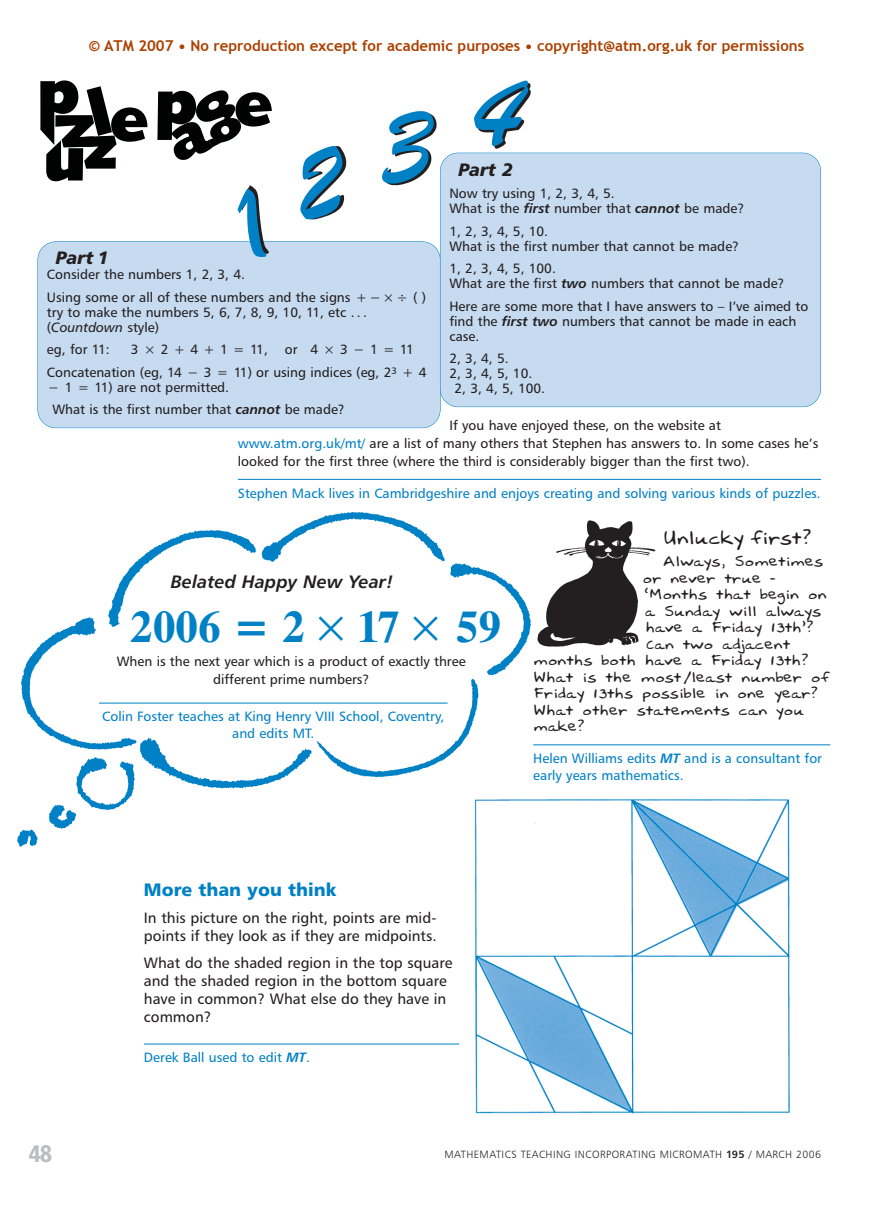
<style>
.page{position:relative;width:893px;height:1217px;background:#fff}
.page>*{position:absolute;margin:0;border:0;box-sizing:border-box;transform-origin:0 0}
.t1{font:700 45px "Dutch 801 BT";color:#0081c6}
.t2{font:24px "Humanist 777 BT Black Condensed B";color:#bbbdbf}
.t3{font:19.5px "Bruno Script";color:#231f20}
.t4{font:18px "Humanist 777 BT Bold Italic B";color:#231f20}
.t5{font:18px "Humanist 777 BT Black B";color:#0081c6}
.t6{font:18px "Humanist 777 BT Black Italic B";color:#231f20}
.t7{font:15px "Bruno Script";color:#231f20}
.t8{font:15px/18px "Humanist 777 BT Roman B";color:#231f20}
.t9{font:700 15px "Trebuchet MS";color:#ab4000}
.t10{font:13.5px/15px "Humanist 777 BT Roman B";color:#231f20}
.t11{font:13.5px/16.5px "Humanist 777 BT Roman B";color:#0081c6}
.t12{font:13.5px "Humanist 777 BT Italic B";color:#231f20}
.t13{font:10.5px "Humanist 777 BT Light B";letter-spacing:.04em;color:#231f20}
.s1{font-family:"Math With Greek BT"}
.s2{font-family:"Humanist 777 BT Roman B"}
.s3{font-family:"Humanist 777 BT Bold Italic B"}
.s4{color:#0081c6}
.s5{font-family:"Math With Greek BT";font-weight:400}
.s6{font-family:"Humanist 777 BT Bold B"}
</style>
<div class="page">
<hr style="left:238px;top:479px;width:583px;height:1px;background:#0081c6">
<hr style="left:533px;top:744px;width:297px;height:1px;background:#0081c6">
<svg style="left:17px;top:512px;width:514px;height:334px"></svg>
<div style="left:38px;top:241px;width:402px;height:187px;background:#c6daf0;border-radius:18px"></div>
<div style="left:38px;top:241px;width:402px;height:187px;border:1px solid #0081c6;border-radius:18px"></div>
<div style="left:440px;top:153px;width:381px;height:254px;background:#c6daf0;border-radius:18px"></div>
<div style="left:440px;top:153px;width:381px;height:254px;border:1px solid #0081c6;border-radius:18px"></div>
<svg style="left:40px;top:80px;width:107px;height:101px"></svg>
<hr style="left:99px;top:702px;width:349px;height:1px;background:#0081c6">
<img style="left:537px;top:520px;width:119px;height:127px">
<div style="left:467px;top:793px;width:331px;height:329px;background:#fff"></div>
<img style="left:474px;top:799px;width:316px;height:315px">
<hr style="left:144px;top:1043px;width:315px;height:1px;background:#0081c6">
<svg style="left:157px;top:90px;width:197px;height:153px"></svg>
<svg style="left:440px;top:160px;width:4px;height:26px"></svg>
<p class="t9" style="left:89px;top:36px;width:717px">© ATM 2007 • No reproduction except for academic purposes • copyright@atm.org.uk for permissions</p>
<h3 class="t6" style="left:56px;top:250px;width:54px">Part 1</h3>
<p class="t10" style="left:47px;top:264px;width:381px;line-height:22.5px">Consider the numbers 1, 2, 3, 4.<br>Using some or all of these numbers and the signs <span class="s1">+−×÷</span> ( )</p>
<p class="t10" style="left:47px;top:305px;width:321px">try to make the numbers 5, 6, 7, 8, 9, 10, 11, etc . . .</p>
<p class="t12" style="left:47px;top:321px;width:114px"><span class="s2">(</span>Countdown <span class="s2">style)</span></p>
<p class="t10" style="left:47px;top:343px;width:64px">eg, for 11:</p>
<p class="t10" style="left:131px;top:343px;width:138px">3 <span class="s1">×</span>2 <span class="s1">+</span>4 <span class="s1">+</span>1 <span class="s1">=</span>11,</p>
<p class="t10" style="left:47px;top:339px;width:381px;line-height:22.5px;text-indent:238px">or 4 <span class="s1">×</span>3 <span class="s1">−</span>1 <span class="s1">=</span>11<br>Concatenation (eg, 14 <span class="s1">−</span> 3 <span class="s1">=</span> 11) or using indices (eg, 2<sup>3</sup> <span class="s1">+</span> 4</p>
<p class="t10" style="left:52px;top:376px;width:294px;line-height:22.5px;text-indent:-6px"><span class="s1">−</span> 1 <span class="s1">=</span> 11) are not permitted.<br>What is the first number that <span class="s3">cannot</span> be made?</p>
<h3 class="t6" style="left:458px;top:161px;width:57px">Part 2</h3>
<p class="t10" style="left:449px;top:186px;width:296px">Now try using 1, 2, 3, 4, 5.<br>What is the <span class="s3">first</span> number that <span class="s3">cannot</span> be made?</p>
<p class="t10" style="left:449px;top:224px;width:291px">1, 2, 3, 4, 5, 10.<br>What is the first number that cannot be made?</p>
<p class="t10" style="left:449px;top:261px;width:337px">1, 2, 3, 4, 5, 100.<br>What are the first <span class="s3">two</span> numbers that cannot be made?</p>
<p class="t10" style="left:449px;top:299px;width:360px">Here are some more that I have answers to – I’ve aimed to find the <span class="s3">first two</span> numbers that cannot be made in each case.</p>
<p class="t10" style="left:449px;top:351px;width:61px">2, 3, 4, 5.</p>
<p class="t10" style="left:449px;top:366px;width:84px">2, 3, 4, 5, 10.</p>
<p class="t10" style="left:454px;top:381px;width:92px">2, 3, 4, 5, 100.</p>
<p class="t10" style="left:238px;top:417px;width:582px;line-height:18px;text-indent:212px">If you have enjoyed these, on the website at <span class="s4">www.atm.org.uk/mt/</span> are a list of many others that Stephen has answers to. In some cases he’s looked for the first three (where the third is considerably bigger than the first two).</p>
<p class="t11" style="left:238px;top:485px;width:584px">Stephen Mack lives in Cambridgeshire and enjoys creating and solving various kinds of puzzles.</p>
<h3 class="t3" style="left:662px;top:529px;width:150px">Unlucky first?</h3>
<p class="t7" style="left:662px;top:555px;width:162px">Always, Sometimes</p>
<p class="t7" style="left:642px;top:572px;width:135px">or never true –</p>
<p class="t7" style="left:645px;top:588px;width:183px">‘Months that begin on</p>
<p class="t7" style="left:645px;top:605px;width:177px">a Sunday will always</p>
<p class="t7" style="left:645px;top:621px;width:169px">have a Friday 13th’?</p>
<p class="t7" style="left:645px;top:638px;width:146px">Can two adjacent</p>
<p class="t7" style="left:533px;top:654px;width:276px">months both have a Friday 13th?</p>
<p class="t7" style="left:533px;top:671px;width:297px">What is the most/least number of</p>
<p class="t7" style="left:533px;top:687px;width:286px">Friday 13ths possible in one year?</p>
<p class="t7" style="left:533px;top:704px;width:272px">What other statements can you</p>
<p class="t7" style="left:533px;top:720px;width:52px">make?</p>
<p class="t11" style="left:533px;top:750px;width:290px">Helen Williams edits <span class="s3">MT</span> and is a consultant for early years mathematics.</p>
<h3 class="t4" style="left:171px;top:573px;width:225px">Belated Happy New Year!</h3>
<h1 class="t1" style="left:130px;top:609px;width:372px">2006 = 2<span class="s5">×</span>17<span class="s5">×</span> 59</h1>
<p class="t10" style="left:117px;top:652px;width:350px;line-height:18px;text-align:center">When is the next year which is a product of exactly three different prime numbers?</p>
<p class="t11" style="left:102px;top:708px;width:344px;text-align:center">Colin Foster teaches at King Henry VIII School, Coventry, and edits MT.</p>
<h3 class="t5" style="left:144px;top:881px;width:194px">More than you think</h3>
<p class="t8" style="left:144px;top:908px;width:294px">In this picture on the right, points are mid&shy;points if they look as if they are midpoints.</p>
<p class="t8" style="left:144px;top:953px;width:310px">What do the shaded region in the top square and the shaded region in the bottom square have in common? What else do they have in common?</p>
<p class="t11" style="left:144px;top:1049px;width:167px">Derek Ball used to edit <span class="s3">MT</span>.</p>
<h2 class="t2" style="left:29px;top:1142px;width:25px">48</h2>
<p class="t13" style="left:444px;top:1149px;width:378px">MATHEMATICS TEACHING INCORPORATING MICROMATH <span class="s6">195</span> / MARCH 2006</p>
</div>
